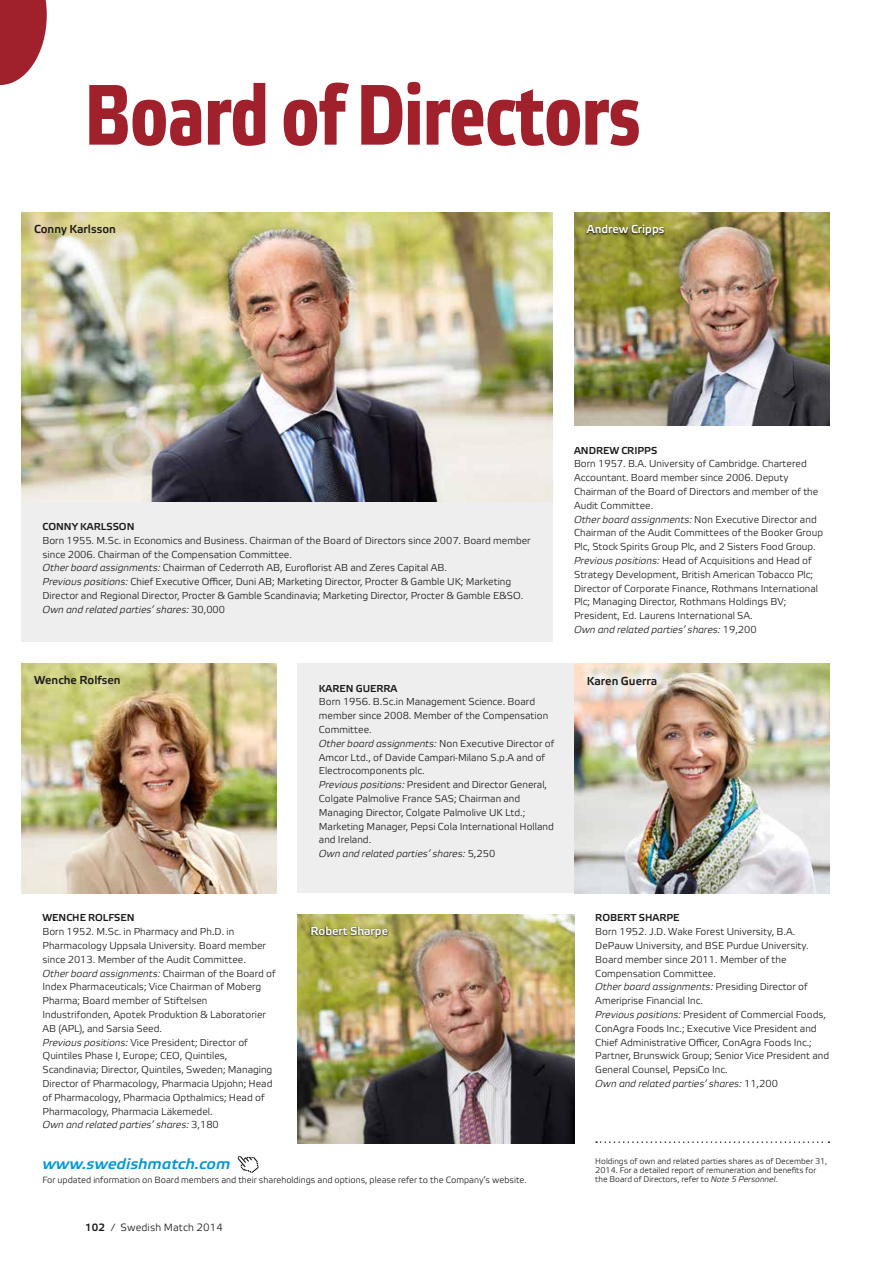
<style>
.page{position:relative;width:893px;height:1263px;background:#fff}
.page>*{position:absolute;margin:0;border:0;box-sizing:border-box;transform-origin:0 0}
.t1{font:700 85.5px "Etelka Narrow Text";color:#a0202c}
.t2{font:italic 700 15px "Etelka Light Pro";color:#0098d8;scale:1.08 1}
.t3{font:700 11.55px "Etelka Light Pro";color:#1c1b1a}
.t4{font:700 11.55px "Etelka Light Pro";color:#fff}
.t5{font:10.5px "Etelka Light Pro";letter-spacing:.01em;color:#1c1b1a}
.t6{font:10.05px/13.8px "Etelka Light Pro";color:#1c1b1a}
.t7{font:700 10.05px "Etelka Light Pro";color:#1c1b1a}
.t8{font:9px "Etelka Light Pro";color:#1c1b1a}
.t9{font:8.25px/9px "Etelka Light Pro";color:#1c1b1a}
.s1{font-style:italic}
.s2{font-weight:700}
</style>
<div class="page">
<svg style="left:596px;top:1141px;width:233px;height:2px"></svg>
<div style="left:21px;top:502px;width:532px;height:140px;background:#eeeeef"></div>
<img style="left:298px;top:914px;width:276px;height:230px">
<div style="left:298px;top:663px;width:276px;height:230px;background:#eeeeef"></div>
<img style="left:21px;top:213px;width:532px;height:289px">
<img style="left:574px;top:663px;width:255px;height:230px">
<img style="left:21px;top:663px;width:255px;height:230px">
<svg style="left:310px;top:925px;width:79px;height:14px"></svg>
<img style="left:574px;top:213px;width:255px;height:212px">
<svg style="left:585px;top:224px;width:80px;height:13px"></svg>
<svg style="left:238px;top:1156px;width:21px;height:17px"></svg>
<svg style="left:0;top:0;width:47px;height:85px"></svg>
<h1 class="t1" style="left:85px;top:66px;width:557px">Board of Directors</h1>
<p class="t3" style="left:34px;top:223px;width:83px">Conny Karlsson</p>
<p class="t4" style="left:587px;top:223px;width:79px">Andrew Cripps</p>
<p class="t7" style="left:43px;top:521px;width:93px">CONNY KARLSSON</p>
<p class="t6" style="left:43px;top:534px;width:490px">Born 1955. M.Sc. in Economics and Business. Chairman of the Board of Directors since 2007. Board member since 2006. Chairman of the Compensation Committee.<br><span class="s1">Other board assignments:</span> Chairman of Cederroth AB, Euroflorist AB and Zeres Capital AB.<br><span class="s1">Previous positions:</span> Chief Executive Officer, Duni AB; Marketing Director, Procter &amp; Gamble UK; Marketing Director and Regional Director, Procter &amp; Gamble Scandinavia; Marketing Director, Procter &amp; Gamble E&amp;SO.<br><span class="s1">Own and related parties’ shares:</span> 30,000</p>
<p class="t3" style="left:34px;top:674px;width:88px">Wenche Rolfsen</p>
<p class="t7" style="left:319px;top:683px;width:80px">KAREN GUERRA</p>
<p class="t6" style="left:319px;top:696px;width:237px">Born 1956. B.Sc.in Management Science. Board member since 2008. Member of the Compensation Committee.<br><span class="s1">Other board assignments:</span> N on Executive Director of Amcor Ltd., of Davide Campari-Milano S.p.A and of Electrocomponents plc.<br><span class="s1">Previous positions:</span> President and Director General, Colgate Palmolive France SAS; Chairman and Managing Director, Colgate Palmolive UK Ltd.; Marketing Manager, Pepsi Cola International Holland and Ireland.<br><span class="s1">Own and related parties’ shares:</span> 5,250</p>
<p class="t7" style="left:574px;top:445px;width:85px">ANDREW CRIPPS</p>
<p class="t6" style="left:574px;top:458px;width:251px">Born 1957. B.A. University of Cambridge. Chartered Accountant. Board member since 2006. Deputy Chairman of the Board of Directors and member of the Audit Committee.<br><span class="s1">Other board assignments:</span> N on Executive Director and Chairman of the Audit Committees of the Booker Group Plc, Stock Spirits Group Plc, and 2 Sisters Food Group.<br><span class="s1">Previous positions:</span> Head of Acquisitions and Head of Strategy Development, British American Tobacco Plc; Director of Corporate Finance, Rothmans International Plc; Managing Director, Rothmans Holdings BV; President, Ed. Laurens International SA.<br><span class="s1">Own and related parties’ shares:</span> 19,200</p>
<p class="t3" style="left:587px;top:675px;width:72px">Karen Guerra</p>
<p class="t7" style="left:43px;top:912px;width:94px">WENCHE ROLFSEN</p>
<p class="t6" style="left:43px;top:925px;width:235px">Born 1952. M.Sc. in Pharmacy and Ph.D. in Pharmacology Uppsala University. Board member since 2013. Member of the Audit Committee.<br><span class="s1">Other board assignments:</span> Chairman of the Board of Index Pharmaceuticals; Vice Chairman of Moberg Pharma; Board member of Stiftelsen Industrifonden, Apotek Produktion &amp; Laboratorier AB (APL), and Sarsia Seed.<br><span class="s1">Previous positions:</span> Vice President; Director of Quintiles Phase I, Europe; CEO, Quintiles, Scandinavia; Director, Quintiles, Sweden; Managing Director of Pharmacology, Pharmacia Upjohn; Head of Pharmacology, Pharmacia Opthalmics; Head of Pharmacology, Pharmacia Läkemedel.<br><span class="s1">Own and related parties’ shares:</span> 3,180</p>
<p class="t4" style="left:310px;top:925px;width:79px">Robert Sharpe</p>
<h2 class="t2" style="left:43px;top:1156px;width:175px">www.swedishmatch.com</h2>
<p class="t8" style="left:43px;top:1175px;width:486px">For updated information on Board members and their shareholdings and options, please refer to the Company’s website.</p>
<p class="t5" style="left:85px;top:1222px;width:139px"><span class="s2">102</span> / Swedish Match 2014</p>
<p class="t7" style="left:595px;top:912px;width:86px">ROBERT SHARPE</p>
<p class="t6" style="left:595px;top:925px;width:235px">Born 1952. J.D. Wake Forest University, B.A.<br>DePauw University, and BSE Purdue University.<br>Board member since 2011. Member of the Compensation Committee.<br><span class="s1">Other board assignments:</span> Presiding Director of Ameriprise Financial Inc.<br><span class="s1">Previous positions:</span> President of Commercial Foods, ConAgra Foods Inc.; Executive Vice President and Chief Administrative Officer, ConAgra Foods Inc.; Partner, Brunswick Group; Senior Vice President and General Counsel, PepsiCo Inc.<br><span class="s1">Own and related parties’ shares:</span> 11,200</p>
<p class="t9" style="left:595px;top:1157px;width:234px">Holdings of own and related parties shares as of December 31,<br>2014. For a detailed report of remuneration and benefits for the Board of Directors, refer to <span class="s1">Note 5 Personnel</span>.</p>
</div>
